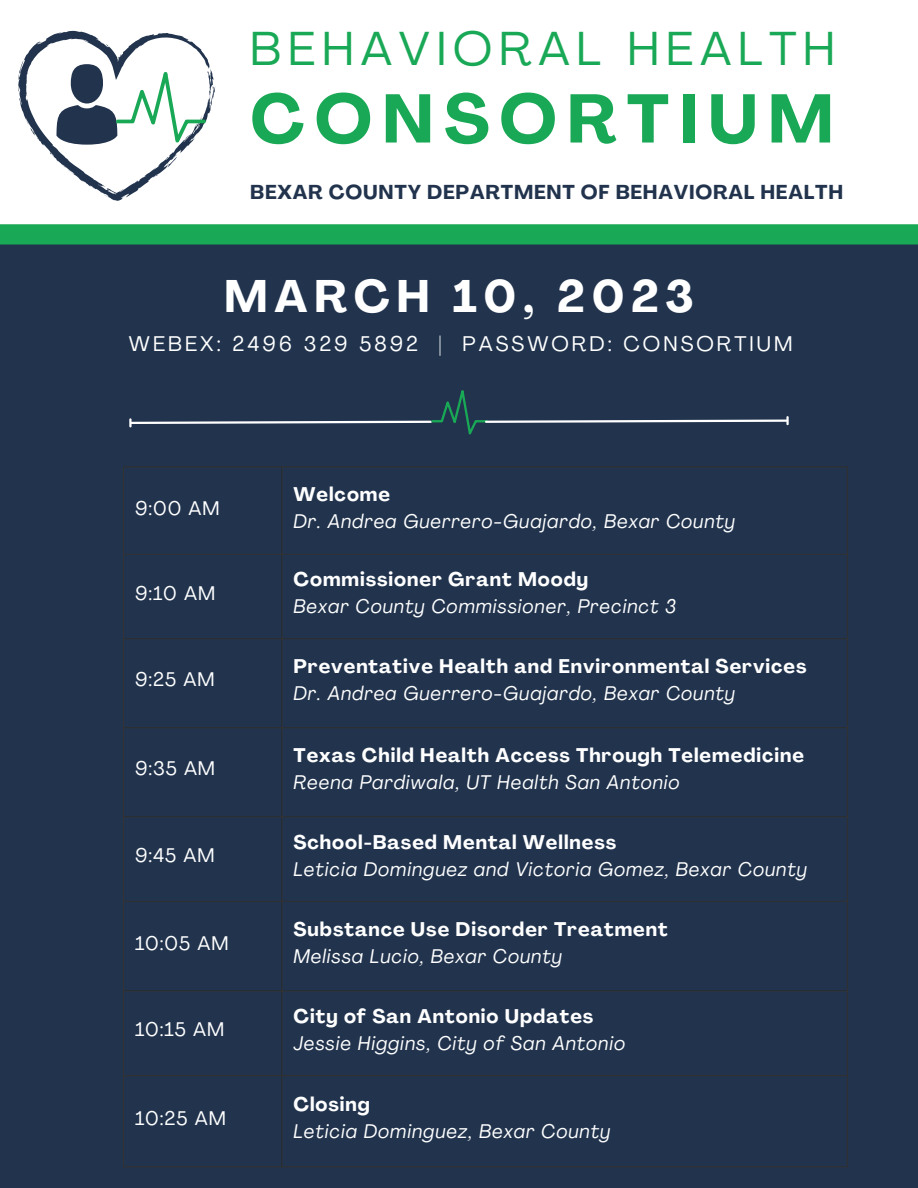
<style>
.page{position:relative;width:918px;height:1188px;background:#21334d}
.page>*{position:absolute;margin:0;border:0;box-sizing:border-box;transform-origin:0 0}
.t1{font:700 67.8px "Agrandir";letter-spacing:.145em;color:#19a856}
.t2{font:47.1px "Agrandir";letter-spacing:.145em;color:#19a856}
.t3{font:700 45px "Agrandir";letter-spacing:.145em;color:#fff}
.t4{font:21px "Agrandir";letter-spacing:.145em;color:#fff}
.t5{font:700 19.8px "Agrandir";letter-spacing:.04em;color:#21334d}
.t6{font:italic 19.5px "Agrandir";letter-spacing:.05em;color:#fff}
.t7{font:700 19.5px "Agrandir";letter-spacing:.05em;color:#fff}
.t8{font:19.5px "Agrandir";letter-spacing:.05em;color:#fff}
</style>
<div class="page">
<hr style="left:123px;top:467px;width:1px;height:699px;background:#333">
<hr style="left:282px;top:467px;width:1px;height:699px;background:#333">
<hr style="left:847px;top:467px;width:1px;height:699px;background:#333">
<hr style="left:123px;top:554px;width:725px;height:1px;background:#333">
<hr style="left:123px;top:639px;width:725px;height:1px;background:#333">
<hr style="left:123px;top:727px;width:725px;height:1px;background:#333">
<hr style="left:123px;top:816px;width:725px;height:1px;background:#333">
<hr style="left:123px;top:901px;width:725px;height:1px;background:#333">
<hr style="left:123px;top:991px;width:725px;height:1px;background:#333">
<hr style="left:123px;top:466px;width:725px;height:1px;background:#333">
<hr style="left:123px;top:1075px;width:725px;height:1px;background:#333">
<hr style="left:123px;top:1166px;width:725px;height:1px;background:#333">
<div style="left:0;top:0;width:918px;height:228px;background:#fff"></div>
<svg style="left:18px;top:31px;width:197px;height:170px"></svg>
<div style="left:0;top:224px;width:918px;height:21px;background:#19a856"></div>
<svg style="left:129px;top:390px;width:660px;height:45px"></svg>
<h2 class="t2" style="left:250px;top:29px;width:586px">BEHAVIORAL HEALTH</h2>
<h1 class="t1" style="left:250px;top:92px;width:585px">CONSORTIUM</h1>
<p class="t5" style="left:250px;top:184px;width:594px">BEXAR COUNTY DEPARTMENT OF BEHAVIORAL HEALTH</p>
<h3 class="t3" style="left:224px;top:278px;width:471px">MARCH 10, 2023</h3>
<p class="t4" style="left:129px;top:336px;width:665px">WEBEX: 2496 329 5892 | PASSWORD: CONSORTIUM</p>
<p class="t8" style="left:135px;top:500px;width:86px">9:00 AM</p>
<p class="t8" style="left:135px;top:585px;width:82px">9:10 AM</p>
<p class="t8" style="left:135px;top:672px;width:81px">9:25 AM</p>
<p class="t8" style="left:135px;top:761px;width:82px">9:35 AM</p>
<p class="t8" style="left:135px;top:847px;width:81px">9:45 AM</p>
<p class="t8" style="left:135px;top:935px;width:95px">10:05 AM</p>
<p class="t8" style="left:135px;top:1022px;width:91px">10:15 AM</p>
<p class="t8" style="left:135px;top:1110px;width:92px">10:25 AM</p>
<p class="t7" style="left:294px;top:486px;width:98px">Welcome</p>
<p class="t6" style="left:294px;top:513px;width:443px">Dr. Andrea Guerrero-Guajardo, Bexar County</p>
<p class="t7" style="left:294px;top:571px;width:296px">Commissioner Grant Moody</p>
<p class="t6" style="left:294px;top:598px;width:384px">Bexar County Commissioner, Precinct 3</p>
<p class="t7" style="left:294px;top:658px;width:515px">Preventative Health and Environmental Services</p>
<p class="t6" style="left:294px;top:685px;width:443px">Dr. Andrea Guerrero-Guajardo, Bexar County</p>
<p class="t7" style="left:294px;top:747px;width:512px">Texas Child Health Access Through Telemedicine</p>
<p class="t6" style="left:294px;top:774px;width:388px">Reena Pardiwala, UT Health San Antonio</p>
<p class="t7" style="left:294px;top:834px;width:324px">School-Based Mental Wellness</p>
<p class="t6" style="left:294px;top:861px;width:515px">Leticia Dominguez and Victoria Gomez, Bexar County</p>
<p class="t7" style="left:294px;top:922px;width:376px">Substance Use Disorder Treatment</p>
<p class="t6" style="left:294px;top:949px;width:270px">Melissa Lucio, Bexar County</p>
<p class="t7" style="left:294px;top:1008px;width:301px">City of San Antonio Updates</p>
<p class="t6" style="left:294px;top:1035px;width:333px">Jessie Higgins, City of San Antonio</p>
<p class="t7" style="left:294px;top:1097px;width:78px">Closing</p>
<p class="t6" style="left:294px;top:1124px;width:318px">Leticia Dominguez, Bexar County</p>
</div>
